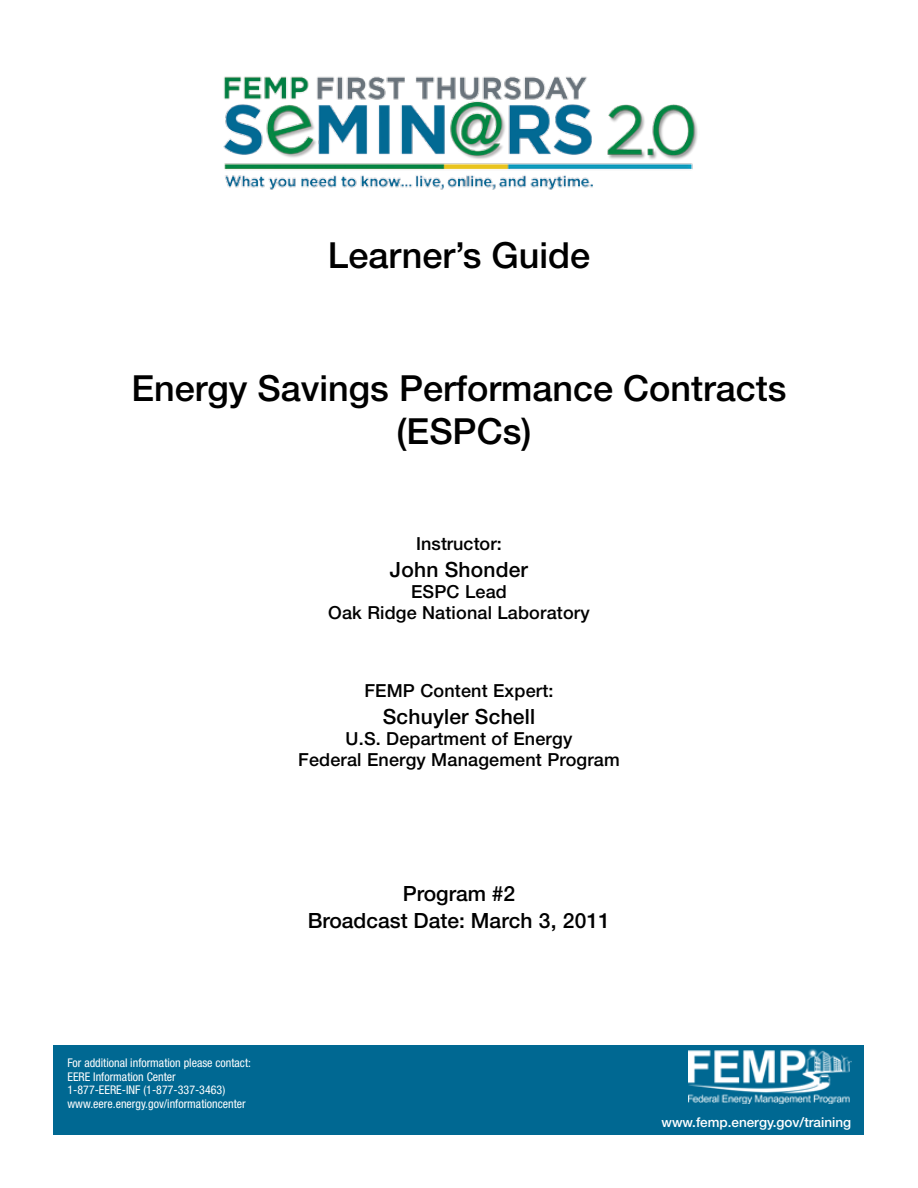
<style>
.page{position:relative;width:918px;height:1188px;background:#fff}
.page>*{position:absolute;margin:0;border:0;box-sizing:border-box;transform-origin:0 0}
.t1{font:500 36px "Helvetica Neue";color:#000}
.t2{font:500 21px "Helvetica Neue";letter-spacing:.01em;color:#000}
.t3{font:500 18px "Helvetica Neue";letter-spacing:.01em;color:#000}
.t4{font:500 13.5px "Helvetica Neue";color:#fff}
.t5{font:condensed 12px "Helvetica Neue";color:#fff}
</style>
<div class="page">
<div style="left:54px;top:1045px;width:810px;height:90px;background:#006892"></div>
<img style="left:689px;top:1049px;width:162px;height:55px">
<img style="left:223px;top:76px;width:475px;height:114px">
<p class="t1" style="left:328px;top:234px;width:264px">Learner’s Guide</p>
<p class="t1" style="left:132px;top:367px;width:656px">Energy Savings Performance Contracts</p>
<p class="t1" style="left:397px;top:410px;width:136px">(ESPCs)</p>
<p class="t3" style="left:416px;top:533px;width:87px">Instructor:</p>
<p class="t2" style="left:390px;top:557px;width:140px">John Shonder</p>
<p class="t3" style="left:411px;top:581px;width:97px">ESPC Lead</p>
<p class="t3" style="left:328px;top:602px;width:263px">Oak Ridge National Laboratory</p>
<p class="t3" style="left:364px;top:680px;width:191px">FEMP Content Expert:</p>
<p class="t2" style="left:383px;top:704px;width:154px">Schuyler Schell</p>
<p class="t3" style="left:346px;top:728px;width:228px">U.S. Department of Energy</p>
<p class="t3" style="left:298px;top:749px;width:323px">Federal Energy Management Program</p>
<p class="t5" style="left:67px;top:1056px;width:185px">For additional information please contact:</p>
<p class="t5" style="left:67px;top:1070px;width:110px">EERE Information Center</p>
<p class="t5" style="left:67px;top:1083px;width:159px">1-877-EERE-INF (1-877-337-3463)</p>
<p class="t5" style="left:67px;top:1097px;width:180px">www.eere.energy.gov/informationcenter</p>
<p class="t2" style="left:403px;top:881px;width:114px">Program #2</p>
<p class="t2" style="left:308px;top:908px;width:304px">Broadcast Date: March 3, 2011</p>
<p class="t4" style="left:662px;top:1114px;width:191px">www.femp.energy.gov/training</p>
</div>
